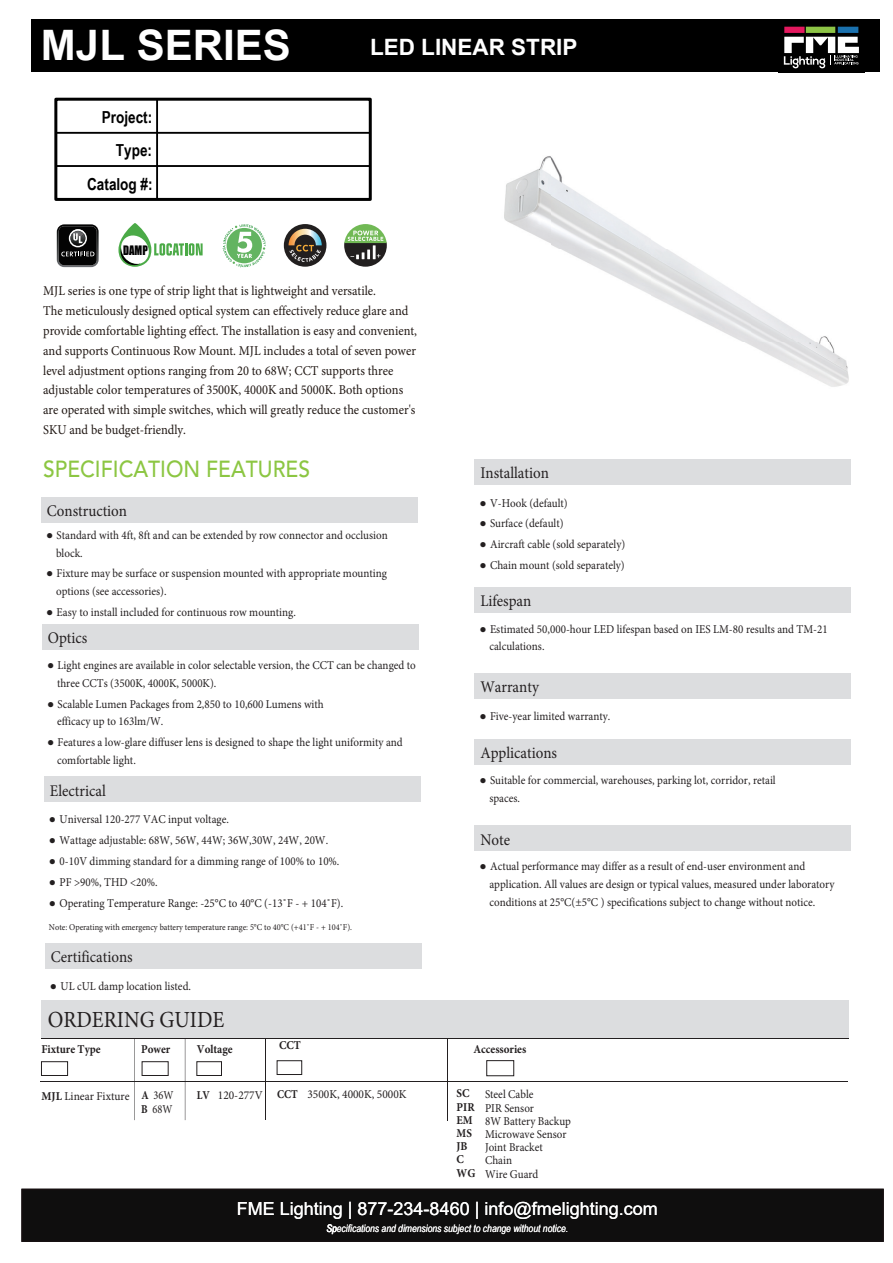
<style>
.page{position:relative;width:893px;height:1263px;background:#fff}
.page>*{position:absolute;margin:0;border:0;box-sizing:border-box;transform-origin:0 0}
.t1{font:700 42px "Arial";color:#fff}
.t2{font:500 23.1px "Avenir LT Std";color:#8cc642;scale:.91 1}
.t3{font:23.1px "Minion Pro";color:#231f20;scale:.91 1}
.t4{font:700 22.5px "Arial";color:#fff}
.t5{font:18px "Arial";color:#fff}
.t6{font:700 16.5px/33.2px "Arial Narrow";color:#000;text-align:right}
.t7{font:16.35px "Minion Pro";color:#231f20;scale:.92 1}
.t8{font:13.5px/19.8px "Minion Pro";color:#211814;scale:.92 1}
.t9{font:12px/17.7px "Minion Pro";color:#231f20;scale:.92 1}
.t10{font:12px/12.9px "Minion Pro";color:#231f20;text-align:right;scale:.95 1}
.t11{font:700 12px/13.2px "Minion Pro";color:#231f20;scale:.92 1}
.t12{font:12px "Impact";color:#030303;scale:.9 1}
.t13{font:italic 10.5px "Arial Narrow";color:#fff}
.t14{font:9px "Minion Pro";color:#231f20;scale:.92 1}
.s1{font-style:inherit}
.s2{font-family:"Arial"}
.s3{font-weight:700}
</style>
<div class="page">
<svg style="left:222px;top:224px;width:44px;height:43px"></svg>
<svg style="left:118px;top:223px;width:85px;height:44px"></svg>
<svg style="left:57px;top:224px;width:42px;height:43px;background:#353536"></svg>
<div style="left:284px;top:224px;width:42px;height:43px;background:#221f1f;border-radius:50%"></div>
<svg style="left:289px;top:229px;width:33px;height:33px"></svg>
<svg style="left:344px;top:224px;width:43px;height:43px"></svg>
<img style="left:504px;top:156px;width:345px;height:231px">
<div style="left:41px;top:497px;width:376px;height:25px;background:#dcdddf"></div>
<div style="left:44px;top:776px;width:376px;height:26px;background:#dcdddf"></div>
<div style="left:474px;top:460px;width:377px;height:25px;background:#dcdddf"></div>
<div style="left:474px;top:588px;width:377px;height:25px;background:#dcdddf"></div>
<div style="left:474px;top:673px;width:377px;height:25px;background:#dcdddf"></div>
<div style="left:474px;top:739px;width:377px;height:25px;background:#dcdddf"></div>
<div style="left:474px;top:826px;width:377px;height:25px;background:#dcdddf"></div>
<div style="left:45px;top:943px;width:376px;height:25px;background:#dcdddf"></div>
<div style="left:42px;top:624px;width:376px;height:26px;background:#dcdddf"></div>
<div style="left:32px;top:20px;width:848px;height:52px;background:#000"></div>
<svg style="left:784px;top:26px;width:75px;height:42px"></svg>
<div style="left:54px;top:98px;width:318px;height:103px;border:3px solid #000"></div>
<hr style="left:156px;top:99px;width:2px;height:100px;background:#000">
<hr style="left:56px;top:132px;width:314px;height:2px;background:#000">
<hr style="left:56px;top:165px;width:315px;height:2px;background:#000">
<div style="left:21px;top:1189px;width:863px;height:53px;background:#0f0e0e"></div>
<div style="left:41px;top:1000px;width:807px;height:39px;background:#dcdddf"></div>
<hr style="left:41px;top:1081px;width:807px;height:1px;background:#231f20">
<hr style="left:185px;top:1039px;width:1px;height:81px;background:#231f20">
<hr style="left:265px;top:1039px;width:1px;height:81px;background:#231f20">
<hr style="left:41px;top:1038px;width:807px;height:1px;background:#231f20">
<div style="left:41px;top:1061px;width:27px;height:15px;border:1px solid #231f20"></div>
<hr style="left:134px;top:1039px;width:1px;height:81px;background:#231f20">
<div style="left:142px;top:1061px;width:27px;height:15px;border:1px solid #231f20"></div>
<div style="left:196px;top:1061px;width:26px;height:15px;border:1px solid #231f20"></div>
<div style="left:277px;top:1060px;width:25px;height:15px;border:1px solid #231f20"></div>
<hr style="left:448px;top:1040px;width:1px;height:81px;background:#231f20">
<div style="left:486px;top:1060px;width:28px;height:16px;border:1px solid #231f20"></div>
<h1 class="t1" style="left:41px;top:16px;width:251px"><span class="s1">MJL</span> SERIES</h1>
<h3 class="t4" style="left:370px;top:31px;width:209px">LED LINEAR STRIP</h3>
<h3 class="t6" style="left:87px;top:101px;width:67px">Project:<br>Type:<br>Catalog #:</h3>
<p class="t12" style="left:123px;top:241px;width:29px">DAMP</p>
<p class="t8" style="left:43px;top:281px;width:408px">MJL series is one type of strip light that is lightweight and versatile.<br>The meticulously designed optical system can effectively reduce glare and provide comfortable lighting effect. The installation is easy and convenient, and supports Continuous Row Mount. MJL includes a total of seven power level adjustment options ranging from 20 to 68W; CCT supports three adjustable color temperatures of 3500K, 4000K and 5000K. Both options are operated with simple switches, which will greatly reduce the customer's SKU and be budget-friendly.</p>
<h2 class="t2" style="left:43px;top:456px;width:295px">SPECIFICATION FEATURES</h2>
<h3 class="t7" style="left:47px;top:499px;width:89px">Construction</h3>
<p class="t9" style="left:56px;top:526px;width:362px;text-indent:-10px"><span class="s2">●</span> Standard with 4ft, 8ft and can be extended by row connector and occlusion block.</p>
<p class="t9" style="left:56px;top:565px;width:361px;text-indent:-10px"><span class="s2">●</span> Fixture may be surface or suspension mounted with appropriate mounting options (see accessories).</p>
<p class="t9" style="left:46px;top:603px;width:273px"><span class="s2">●</span> Easy to install included for continuous row mounting.</p>
<h3 class="t7" style="left:48px;top:627px;width:44px">Optics</h3>
<p class="t9" style="left:57px;top:657px;width:392px;text-indent:-10px"><span class="s2">●</span> Light engines are available in color selectable version, the CCT can be changed to three CCTs (3500K, 4000K, 5000K).</p>
<p class="t9" style="left:57px;top:695px;width:292px;text-indent:-10px"><span class="s2">●</span> Scalable Lumen Packages from 2,850 to 10,600 Lumens with efficacy up to 163lm/W.</p>
<p class="t9" style="left:57px;top:733px;width:377px;text-indent:-10px"><span class="s2">●</span> Features a low-glare diffuser lens is designed to shape the light uniformity and comfortable light.</p>
<h3 class="t7" style="left:50px;top:780px;width:62px">Electrical</h3>
<p class="t9" style="left:49px;top:811px;width:197px"><span class="s2">●</span> Universal 120-277 VAC input voltage.</p>
<p class="t9" style="left:49px;top:832px;width:305px"><span class="s2">●</span> Wattage adjustable: 68W, 56W, 44W; 36W,30W, 24W, 20W.</p>
<p class="t9" style="left:49px;top:852px;width:317px"><span class="s2">●</span> 0-10V dimming standard for a dimming range of 100% to 10%.</p>
<p class="t9" style="left:49px;top:873px;width:120px"><span class="s2">●</span> PF &gt;90%, THD &lt;20%.</p>
<p class="t9" style="left:49px;top:894px;width:321px"><span class="s2">●</span> Operating Temperature Range: -25°C to 40°C (-13˚F - + 104˚F).</p>
<p class="t14" style="left:49px;top:921px;width:331px">Note: Operating with emergency battery temperature range: 5°C to 40°C (+41˚F - + 104˚F).</p>
<h3 class="t7" style="left:51px;top:945px;width:90px">Certifications</h3>
<p class="t9" style="left:50px;top:977px;width:155px"><span class="s2">●</span> UL cUL damp location listed.</p>
<h3 class="t7" style="left:480px;top:462px;width:76px">Installation</h3>
<p class="t9" style="left:479px;top:494px;width:97px"><span class="s2">●</span> V-Hook (default)</p>
<p class="t9" style="left:479px;top:515px;width:93px"><span class="s2">●</span> Surface (default)</p>
<p class="t9" style="left:479px;top:535px;width:160px"><span class="s2">●</span> Aircraft cable (sold separately)</p>
<p class="t9" style="left:479px;top:556px;width:159px"><span class="s2">●</span> Chain mount (sold separately)</p>
<h3 class="t7" style="left:480px;top:590px;width:57px">Lifespan</h3>
<p class="t9" style="left:489px;top:620px;width:369px;text-indent:-10px"><span class="s2">●</span> Estimated 50,000-hour LED lifespan based on IES LM-80 results and TM-21 calculations.</p>
<h3 class="t7" style="left:480px;top:676px;width:65px">Warranty</h3>
<p class="t9" style="left:479px;top:707px;width:144px"><span class="s2">●</span> Five-year limited warranty.</p>
<h3 class="t7" style="left:480px;top:742px;width:85px">Applications</h3>
<p class="t9" style="left:489px;top:771px;width:313px;text-indent:-10px"><span class="s2">●</span> Suitable for commercial, warehouses, parking lot, corridor, retail spaces.</p>
<h3 class="t7" style="left:480px;top:828px;width:34px">Note</h3>
<p class="t9" style="left:489px;top:858px;width:376px;text-indent:-10px"><span class="s2">●</span> Actual performance may differ as a result of end-user environment and application. All values are design or typical values, measured under laboratory conditions at 25°C(±5°C ) specifications subject to change without notice.</p>
<h2 class="t3" style="left:48px;top:1004px;width:196px">ORDERING GUIDE</h2>
<p class="t11" style="left:41px;top:1042px;width:66px">Fixture Type</p>
<p class="t10" style="left:41px;top:1089px;width:140px"><span class="s3">MJL</span> Linear Fixture <span class="s3">A</span> 36W<br><span class="s3">B</span> 68W</p>
<p class="t11" style="left:197px;top:1042px;width:40px">Voltage</p>
<p class="t11" style="left:141px;top:1042px;width:33px">Power</p>
<p class="t10" style="left:197px;top:1089px;width:71px"><span class="s3">LV</span> 120-277V</p>
<p class="t11" style="left:279px;top:1038px;width:25px">CCT</p>
<p class="t11" style="left:473px;top:1042px;width:59px">Accessories</p>
<p class="t9" style="left:485px;top:1088px;width:95px;line-height:13.2px">Steel Cable<br>PIR Sensor<br>8W Battery Backup<br>Microwave Sensor<br>Joint Bracket<br>Chain<br>Wire Guard</p>
<p class="t11" style="left:457px;top:1087px;width:22px">SC<br>PIR<br>EM<br>MS<br>JB<br>C<br>WG</p>
<p class="t10" style="left:277px;top:1088px;width:138px"><span class="s3">CCT</span> 3500K, 4000K, 5000K</p>
<h3 class="t5" style="left:237px;top:1196px;width:422px">FME Lighting | 877-234-8460 | info@fmelighting.com</h3>
<p class="t13" style="left:326px;top:1222px;width:243px">Specifications and dimensions subject to change without notice.</p>
</div>
